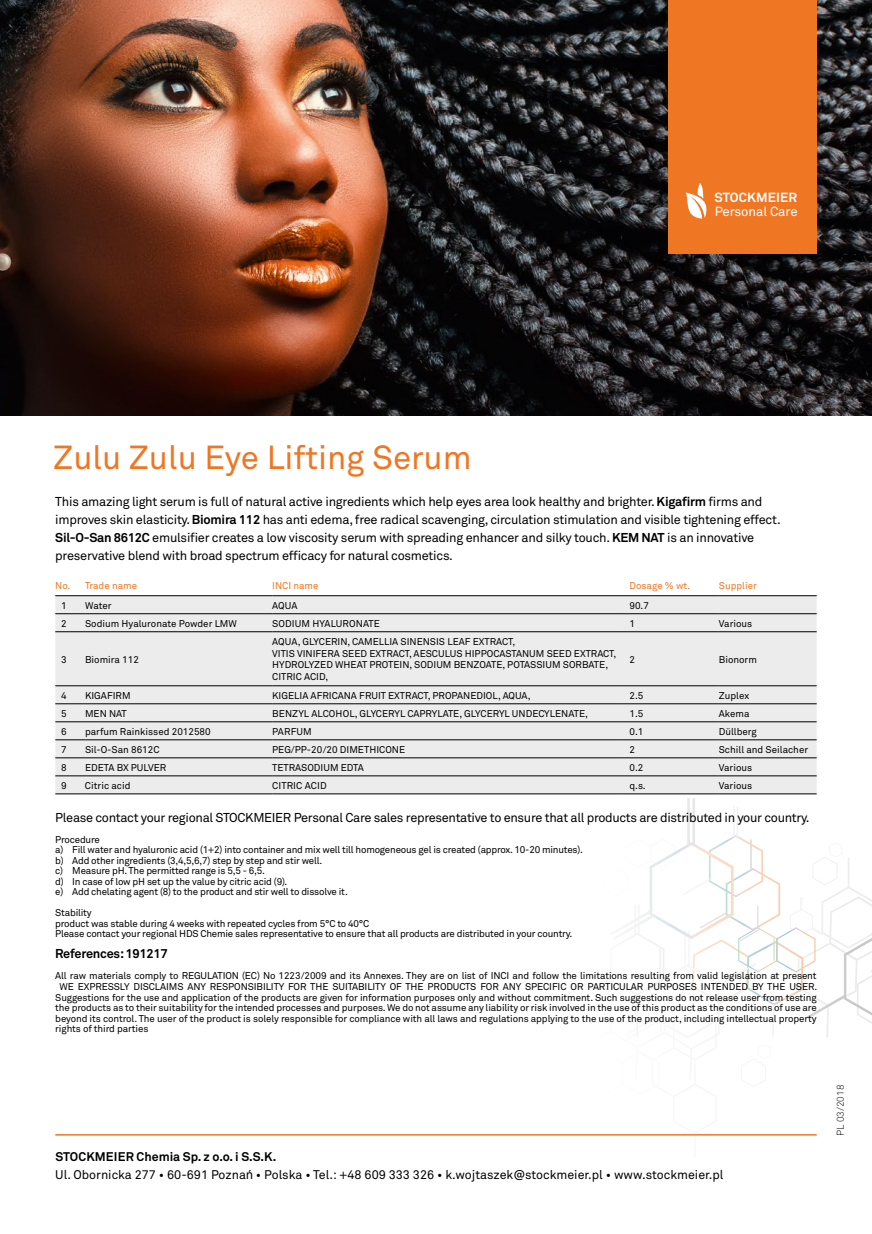
<style>
.page{position:relative;width:872px;height:1234px;background:#fff}
.page>*{position:absolute;margin:0;border:0;box-sizing:border-box;transform-origin:0 0}
.t1{font:33px "Akkurat Std";color:#ef7622}
.t2{font:13.2px "Akkurat Std";letter-spacing:-.005em;color:#fff}
.t3{font:700 13.2px "Akkurat Std";letter-spacing:.01em;color:#fff}
.t4{font:12.75px/18px "Akkurat Std";letter-spacing:-.02em;color:#000}
.t5{font:700 12.75px "Akkurat Std";letter-spacing:-.02em;color:#000}
.t6{font:12.45px/18px "Akkurat Std";color:#000}
.t7{font:9.75px/10.5px "Akkurat Std";letter-spacing:-.01em;color:#000}
.t8{font:9.75px "Akkurat Std";color:#ef7622}
.t9{font:9.75px "Akkurat Std";letter-spacing:.01em;color:#000}
.t10{font:300 9.75px "Akkurat Std";color:#000}
.s1{font-weight:700}
.s2{font-family:"Arial"}
</style>
<div class="page">
<svg style="left:583px;top:798px;width:289px;height:338px"></svg>
<img style="left:0;top:0;width:872px;height:415px">
<div style="left:55px;top:596px;width:761px;height:197px;background:#ececed"></div>
<hr style="left:55px;top:613px;width:30px;height:1px;background:#000">
<hr style="left:85px;top:613px;width:187px;height:1px;background:#000">
<hr style="left:272px;top:613px;width:349px;height:1px;background:#000">
<hr style="left:621px;top:613px;width:98px;height:1px;background:#000">
<hr style="left:719px;top:613px;width:97px;height:1px;background:#000">
<hr style="left:55px;top:631px;width:30px;height:1px;background:#000">
<hr style="left:85px;top:631px;width:187px;height:1px;background:#000">
<hr style="left:272px;top:631px;width:349px;height:1px;background:#000">
<hr style="left:621px;top:631px;width:98px;height:1px;background:#000">
<hr style="left:719px;top:631px;width:97px;height:1px;background:#000">
<hr style="left:55px;top:685px;width:30px;height:1px;background:#000">
<hr style="left:85px;top:685px;width:187px;height:1px;background:#000">
<hr style="left:272px;top:685px;width:349px;height:1px;background:#000">
<hr style="left:621px;top:685px;width:98px;height:1px;background:#000">
<hr style="left:719px;top:685px;width:97px;height:1px;background:#000">
<hr style="left:55px;top:703px;width:30px;height:1px;background:#000">
<hr style="left:85px;top:703px;width:187px;height:1px;background:#000">
<hr style="left:272px;top:703px;width:349px;height:1px;background:#000">
<hr style="left:621px;top:703px;width:98px;height:1px;background:#000">
<hr style="left:719px;top:703px;width:97px;height:1px;background:#000">
<hr style="left:55px;top:739px;width:30px;height:1px;background:#000">
<hr style="left:85px;top:739px;width:187px;height:1px;background:#000">
<hr style="left:272px;top:739px;width:349px;height:1px;background:#000">
<hr style="left:621px;top:739px;width:98px;height:1px;background:#000">
<hr style="left:719px;top:739px;width:97px;height:1px;background:#000">
<hr style="left:55px;top:757px;width:30px;height:1px;background:#000">
<hr style="left:55px;top:595px;width:30px;height:1px;background:#000">
<hr style="left:85px;top:595px;width:187px;height:1px;background:#000">
<hr style="left:272px;top:595px;width:349px;height:1px;background:#000">
<hr style="left:621px;top:595px;width:98px;height:1px;background:#000">
<hr style="left:719px;top:595px;width:97px;height:1px;background:#000">
<hr style="left:85px;top:757px;width:187px;height:1px;background:#000">
<hr style="left:272px;top:757px;width:349px;height:1px;background:#000">
<hr style="left:621px;top:757px;width:98px;height:1px;background:#000">
<hr style="left:719px;top:757px;width:97px;height:1px;background:#000">
<hr style="left:55px;top:775px;width:30px;height:1px;background:#000">
<hr style="left:85px;top:775px;width:187px;height:1px;background:#000">
<hr style="left:272px;top:775px;width:349px;height:1px;background:#000">
<hr style="left:621px;top:775px;width:98px;height:1px;background:#000">
<hr style="left:719px;top:775px;width:97px;height:1px;background:#000">
<hr style="left:55px;top:721px;width:30px;height:1px;background:#000">
<hr style="left:85px;top:721px;width:187px;height:1px;background:#000">
<hr style="left:272px;top:721px;width:349px;height:1px;background:#000">
<hr style="left:621px;top:721px;width:98px;height:1px;background:#000">
<hr style="left:719px;top:721px;width:97px;height:1px;background:#000">
<hr style="left:55px;top:793px;width:30px;height:1px;background:#000">
<hr style="left:85px;top:793px;width:187px;height:1px;background:#000">
<hr style="left:272px;top:793px;width:349px;height:1px;background:#000">
<hr style="left:621px;top:793px;width:98px;height:1px;background:#000">
<hr style="left:719px;top:793px;width:97px;height:1px;background:#000">
<hr style="left:55px;top:1133px;width:761px;height:2px;background:#ef7622">
<div style="left:668px;top:0;width:148px;height:253px;background:#ef7622"></div>
<svg style="left:685px;top:183px;width:22px;height:35px"></svg>
<h2 class="t3" style="left:714px;top:190px;width:84px">STOCKMEIER</h2>
<h2 class="t2" style="left:714px;top:204px;width:84px">Personal Care</h2>
<h2 class="t2" style="left:714px;top:191px;width:84px">Personal Care</h2>
<h1 class="t1" style="left:53px;top:438px;width:420px">Zulu Zulu Eye Lifting Serum</h1>
<p class="t4" style="left:55px;top:492px;width:727px">This amazing light serum is full of natural active ingredients which help eyes area look healthy and brighter. <span class="s1">Kigafirm</span> firms and improves skin elasticity. <span class="s1">Biomira 112</span> has anti edema, free radical scavenging, circulation stimulation and visible tightening effect.<br><span class="s1">Sil-O-San 8612C</span> emulsifier creates a low viscosity serum with spreading enhancer and silky touch. <span class="s1">KEM NAT</span> is an innovative preservative blend with broad spectrum efficacy for natural cosmetics.</p>
<p class="t8" style="left:55px;top:579px;width:83px">No. Trade name</p>
<p class="t8" style="left:272px;top:579px;width:48px">INCI name</p>
<p class="t8" style="left:629px;top:579px;width:62px">Dosage % wt.</p>
<p class="t8" style="left:719px;top:579px;width:40px">Supplier</p>
<p class="t7" style="left:61px;top:600px;width:7px">1</p>
<p class="t7" style="left:85px;top:600px;width:28px">Water</p>
<p class="t7" style="left:272px;top:600px;width:27px">AQUA</p>
<p class="t7" style="left:629px;top:600px;width:21px">90.7</p>
<p class="t7" style="left:61px;top:617px;width:7px">2</p>
<p class="t7" style="left:85px;top:617px;width:153px">Sodium Hyaluronate Powder LMW</p>
<p class="t9" style="left:272px;top:617px;width:109px">SODIUM HYALURONATE</p>
<p class="t7" style="left:629px;top:617px;width:7px">1</p>
<p class="t7" style="left:719px;top:617px;width:35px">Various</p>
<p class="t7" style="left:61px;top:653px;width:7px">3</p>
<p class="t7" style="left:85px;top:653px;width:55px">Biomira 112</p>
<p class="t7" style="left:272px;top:635px;width:346px;line-height:11.7px">AQUA, GLYCERIN, CAMELLIA SINENSIS LEAF EXTRACT,<br>VITIS VINIFERA SEED EXTRACT, AESCULUS HIPPOCASTANUM SEED EXTRACT, HYDROLYZED WHEAT PROTEIN, SODIUM BENZOATE, POTASSIUM SORBATE, CITRIC ACID,</p>
<p class="t7" style="left:629px;top:653px;width:7px">2</p>
<p class="t7" style="left:719px;top:653px;width:40px">Bionorm</p>
<p class="t7" style="left:61px;top:689px;width:7px">4</p>
<p class="t7" style="left:85px;top:689px;width:47px">KIGAFIRM</p>
<p class="t7" style="left:272px;top:689px;width:260px">KIGELIA AFRICANA FRUIT EXTRACT, PROPANEDIOL, AQUA,</p>
<p class="t7" style="left:629px;top:689px;width:15px">2.5</p>
<p class="t7" style="left:719px;top:689px;width:32px">Zuplex</p>
<p class="t7" style="left:61px;top:707px;width:7px">5</p>
<p class="t7" style="left:85px;top:707px;width:43px">MEN NAT</p>
<p class="t7" style="left:272px;top:707px;width:317px">BENZYL ALCOHOL, GLYCERYL CAPRYLATE, GLYCERYL UNDECYLENATE,</p>
<p class="t7" style="left:629px;top:707px;width:15px">1.5</p>
<p class="t7" style="left:719px;top:707px;width:32px">Akema</p>
<p class="t7" style="left:61px;top:725px;width:7px">6</p>
<p class="t7" style="left:85px;top:725px;width:127px">parfum Rainkissed 2012580</p>
<p class="t7" style="left:272px;top:725px;width:41px">PARFUM</p>
<p class="t7" style="left:629px;top:725px;width:15px">0.1</p>
<p class="t7" style="left:719px;top:725px;width:40px">Düllberg</p>
<p class="t7" style="left:61px;top:743px;width:7px">7</p>
<p class="t7" style="left:85px;top:743px;width:76px">Sil-O-San 8612C</p>
<p class="t7" style="left:272px;top:743px;width:134px">PEG/PP-20/20 DIMETHICONE</p>
<p class="t7" style="left:629px;top:743px;width:7px">2</p>
<p class="t7" style="left:719px;top:743px;width:91px">Schill and Seilacher</p>
<p class="t7" style="left:61px;top:761px;width:7px">8</p>
<p class="t7" style="left:85px;top:761px;width:83px">EDETA BX PULVER</p>
<p class="t7" style="left:272px;top:761px;width:93px">TETRASODIUM EDTA</p>
<p class="t7" style="left:629px;top:761px;width:15px">0.2</p>
<p class="t7" style="left:719px;top:761px;width:35px">Various</p>
<p class="t7" style="left:61px;top:779px;width:7px">9</p>
<p class="t7" style="left:85px;top:779px;width:47px">Citric acid</p>
<p class="t9" style="left:272px;top:779px;width:56px">CITRIC ACID</p>
<p class="t7" style="left:629px;top:779px;width:18px">q.s.</p>
<p class="t7" style="left:718px;top:779px;width:35px">Various</p>
<h3 class="t4" style="left:55px;top:808px;width:755px">Please contact your regional STOCKMEIER Personal Care sales representative to ensure that all products are distributed in your country.</h3>
<p class="t7" style="left:55px;top:834px;width:529px">Procedure<br>a) Fill water and hyaluronic acid (1+2) into container and mix well till homogeneous gel is created (approx. 10-20 minutes). b) Add other ingredients (3,4,5,6,7) step by step and stir well.<br>c) Measure pH. The permitted range is 5,5 - 6,5.<br>d) In case of low pH set up the value by citric acid (9).<br>e) Add chelating agent (8) to the product and stir well to dissolve it.</p>
<p class="t7" style="left:55px;top:907px;width:518px">Stability<br>product was stable during 4 weeks with repeated cycles from 5°C to 40°C<br>Please contact your regional HDS Chemie sales representative to ensure that all products are distributed in your country.</p>
<h3 class="t5" style="left:55px;top:945px;width:114px">References: 191217</h3>
<p class="t7" style="left:55px;top:970px;width:763px">All raw materials comply to REGULATION (EC) No 1223/2009 and its Annexes. They are on list of INCI and follow the limitations resulting from valid legislation at present</p>
<p class="t7" style="left:59px;top:981px;width:759px">WE EXPRESSLY DISCLAIMS ANY RESPONSIBILITY FOR THE SUITABILITY OF THE PRODUCTS FOR ANY SPECIFIC OR PARTICULAR PURPOSES INTENDED BY THE USER.</p>
<p class="t7" style="left:55px;top:991px;width:763px">Suggestions for the use and application of the products are given for information purposes only and without commitment. Such suggestions do not release user from testing</p>
<p class="t7" style="left:55px;top:1002px;width:763px">the products as to their suitability for the intended processes and purposes. We do not assume any liability or risk involved in the use of this product as the conditions of use are</p>
<p class="t7" style="left:55px;top:1012px;width:763px">beyond its control. The user of the product is solely responsible for compliance with all laws and regulations applying to the use of the product, including intellectual property</p>
<p class="t7" style="left:55px;top:1023px;width:95px">rights of third parties</p>
<p class="t6" style="left:55px;top:1147px;width:669px"><span class="s1">STOCKMEIER Chemia Sp. z o.o. i S.S.K.<br></span>Ul. Obornicka 277 • 60-691 Pozna<span class="s2">ń</span> • Polska • Tel.: +48 609 333 326 • k.wojtaszek@stockmeier.pl • www.stockmeier.pl</p>
<p class="t10" style="left:834px;top:1135px;width:52px;rotate:-90deg">PL 03/2018</p>
</div>
